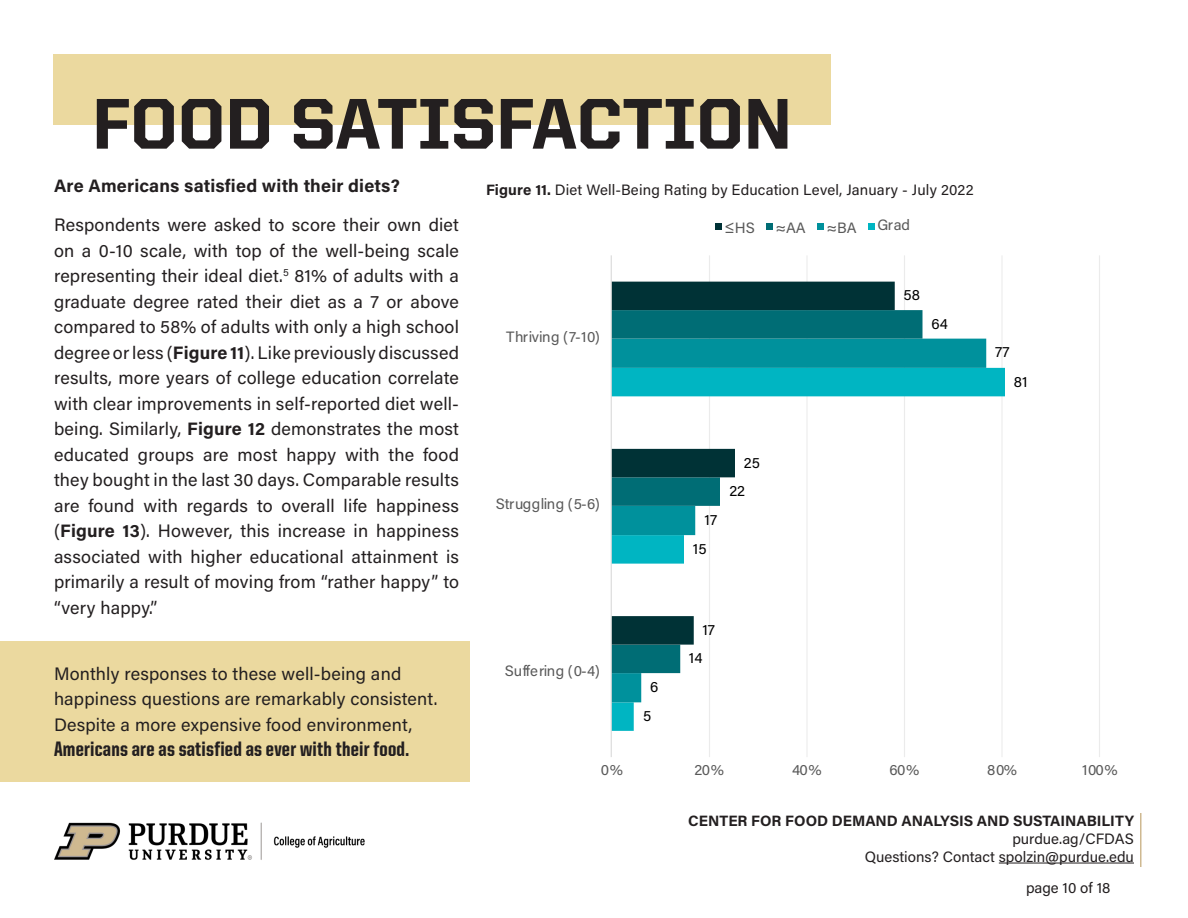
<style>
.page{position:relative;width:1188px;height:918px;background:#fff}
.page>*{position:absolute;margin:0;border:0;box-sizing:border-box;transform-origin:0 0}
.t1{font:800 72px "United Sans Reg";color:#231f20}
.t2{font:800 21px "United Sans Cond";letter-spacing:.01em;color:#231f20}
.t3{font:18px/25.5px "Acumin Pro";letter-spacing:.01em;color:#231f20;text-align:justify}
.t4{font:700 18px "Acumin Pro";letter-spacing:.01em;color:#231f20}
.t5{font:15px/18px "Acumin Pro";letter-spacing:.005em;color:#231f20;text-align:right}
.t6{font:15px "Acumin Pro";color:#595959}
.t7{font:700 15px "Acumin Pro";letter-spacing:-.005em;color:#231f20}
.t8{font:15px "Acumin Pro";color:#000}
.t9{font:15px "Acumin Pro";letter-spacing:.025em;color:#595959}
.s1{font-weight:700}
</style>
<div class="page">
<hr style="left:999px;top:863px;width:135px;height:1px;background:#231f20">
<hr style="left:1140px;top:813px;width:2px;height:54px;background:#cfb991">
<img style="left:54px;top:822px;width:311px;height:38px">
<hr style="left:709px;top:255px;width:1px;height:502px;background:#ebebeb">
<hr style="left:806px;top:255px;width:2px;height:502px;background:#f4f4f4">
<hr style="left:904px;top:255px;width:1px;height:502px;background:#ebebeb">
<hr style="left:1001px;top:255px;width:2px;height:502px;background:#f4f4f4">
<hr style="left:1099px;top:255px;width:1px;height:502px;background:#ebebeb">
<svg style="left:612px;top:368px;width:393px;height:363px"></svg>
<svg style="left:612px;top:339px;width:374px;height:363px"></svg>
<svg style="left:612px;top:310px;width:310px;height:363px"></svg>
<svg style="left:612px;top:282px;width:283px;height:363px"></svg>
<hr style="left:611px;top:255px;width:1px;height:502px;background:#d9d9d9">
<div style="left:715px;top:223px;width:7px;height:7px;background:#003236"></div>
<div style="left:766px;top:223px;width:6px;height:7px;background:#006d75"></div>
<div style="left:817px;top:223px;width:7px;height:7px;background:#00919c"></div>
<div style="left:868px;top:223px;width:6px;height:7px;background:#00b5c2"></div>
<div style="left:0;top:641px;width:469px;height:141px;background:#ebd99f"></div>
<div style="left:53px;top:54px;width:778px;height:71px;background:#ebd99f"></div>
<h1 class="t1" style="left:92px;top:84px;width:701px">FOOD SATISFACTION</h1>
<p class="t4" style="left:54px;top:173px;width:348px">Are Americans satisfied with their diets?</p>
<p class="t3" style="left:54px;top:211px;width:407px">Respondents were asked to score their own diet on a 0-10 scale, with top of the well-being scale representing their ideal diet.<sup>5</sup> 81% of adults with a graduate degree rated their diet as a 7 or above compared to 58% of adults with only a high school degree or less (<span class="s1">Figure 11</span>). Like previously discussed results, more years of college education correlate with clear improvements in self-reported diet well&shy;being. Similarly, <span class="s1">Figure 12</span> demonstrates the most educated groups are most happy with the food they bought in the last 30 days. Comparable results are found with regards to overall life happiness (<span class="s1">Figure 13</span>). However, this increase in happiness associated with higher educational attainment is primarily a result of moving from “rather happy” to “very happy.”</p>
<p class="t3" style="left:54px;top:660px;width:385px;text-align:left">Monthly responses to these well-being and happiness questions are remarkably consistent.<br>Despite a more expensive food environment,</p>
<p class="t2" style="left:54px;top:738px;width:357px">Americans are as satisfied as ever with their food.</p>
<p class="t5" style="left:486px;top:180px;width:489px"><span class="s1">Figure 11.</span> Diet Well-Being Rating by Education Level, January - July 2022</p>
<p class="t6" style="left:725px;top:217px;width:32px">≤HS</p>
<p class="t6" style="left:775px;top:217px;width:32px">≈AA</p>
<p class="t6" style="left:826px;top:217px;width:32px">≈BA</p>
<p class="t6" style="left:877px;top:214px;width:34px">Grad</p>
<p class="t9" style="left:506px;top:326px;width:95px">Thriving (7-10)</p>
<p class="t6" style="left:496px;top:493px;width:106px">Struggling (5-6)</p>
<p class="t6" style="left:505px;top:660px;width:97px">Suffering (0-4)</p>
<p class="t8" style="left:650px;top:676px;width:10px">6</p>
<p class="t8" style="left:643px;top:705px;width:10px">5</p>
<p class="t8" style="left:705px;top:509px;width:14px">17</p>
<p class="t8" style="left:693px;top:538px;width:15px">15</p>
<p class="t8" style="left:744px;top:452px;width:18px">25</p>
<p class="t8" style="left:729px;top:480px;width:17px">22</p>
<p class="t8" style="left:702px;top:619px;width:14px">17</p>
<p class="t8" style="left:689px;top:648px;width:15px">14</p>
<p class="t8" style="left:904px;top:285px;width:18px">58</p>
<p class="t8" style="left:932px;top:313px;width:18px">64</p>
<p class="t8" style="left:995px;top:342px;width:16px">77</p>
<p class="t8" style="left:1014px;top:371px;width:15px">81</p>
<p class="t6" style="left:601px;top:759px;width:24px">0%</p>
<p class="t6" style="left:694px;top:759px;width:31px">20%</p>
<p class="t6" style="left:792px;top:759px;width:31px">40%</p>
<p class="t6" style="left:890px;top:759px;width:31px">60%</p>
<p class="t6" style="left:987px;top:759px;width:31px">80%</p>
<p class="t6" style="left:1082px;top:759px;width:37px">100%</p>
<p class="t7" style="left:688px;top:810px;width:447px">CENTER FOR FOOD DEMAND ANALYSIS AND SUSTAINABILITY</p>
<p class="t5" style="left:865px;top:829px;width:271px">purdue.ag/CFDAS<br>Questions? Contact spolzin@purdue.edu</p>
<p class="t5" style="left:1026px;top:879px;width:86px">page 10 of 18</p>
</div>
